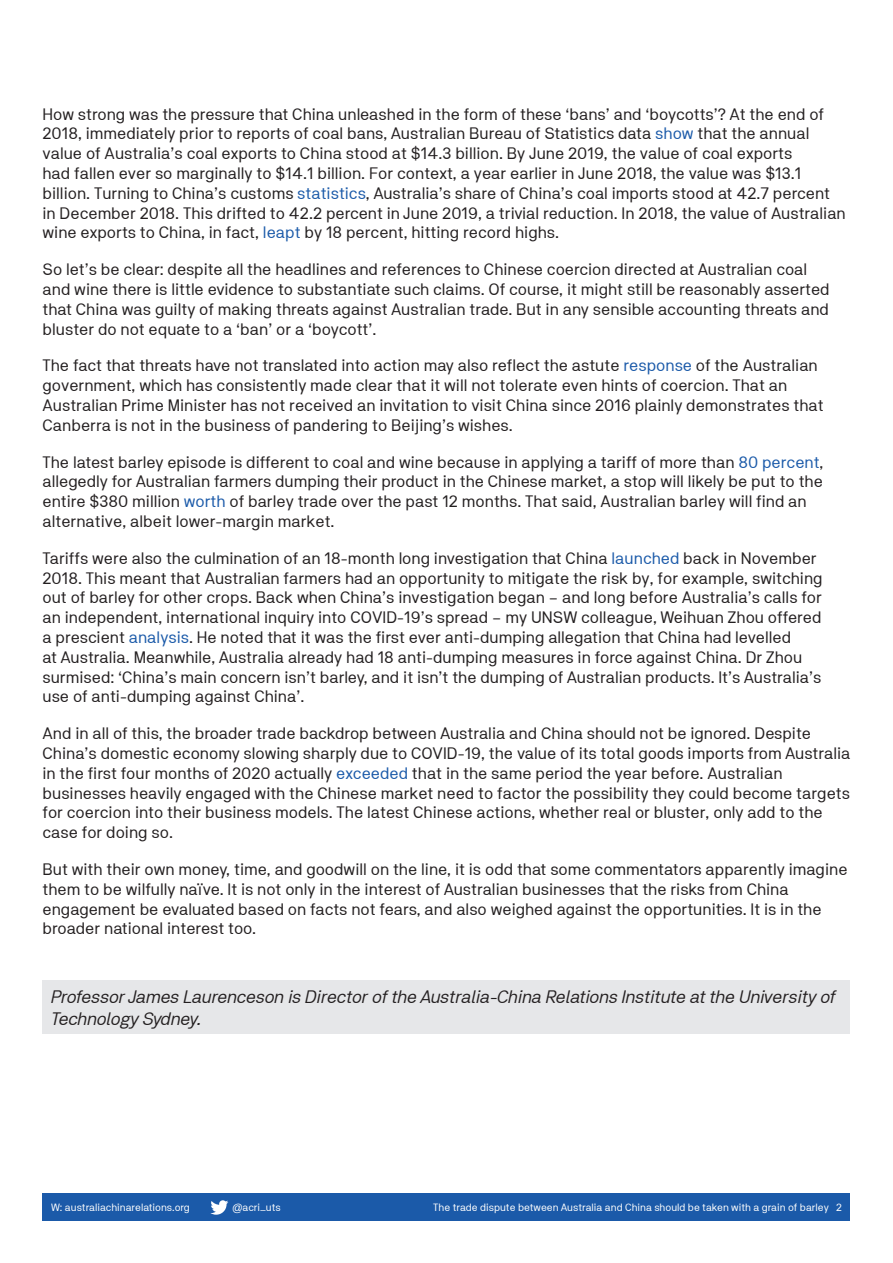
<style>
.page{position:relative;width:893px;height:1263px;background:#fff}
.page>*{position:absolute;margin:0;border:0;box-sizing:border-box;transform-origin:0 0}
.Author_bios{font:italic 18px/21.6px "NB Akademie Std";color:#231f20}
.Body_Copy{font:16.5px/19.8px "NB Akademie Std";color:#231f20}
.t1{font:10.5px "NB Akademie Std";color:#fff}
.s1{color:#1b5aa9}
</style>
<div class="page">
<div style="left:43px;top:1193px;width:807px;height:27px;background:#1b5aa9"></div>
<svg style="left:210px;top:1200px;width:18px;height:15px"></svg>
<div style="left:43px;top:980px;width:807px;height:53px;background:#e6e7e9"></div>
<p class="Body_Copy" style="left:43px;top:104px;width:805px">How strong was the pressure that China unleashed in the form of these ‘bans’ and ‘boycotts’? At the end of 2018, immediately prior to reports of coal bans, Australian Bureau of Statistics data <span class="s1">show</span> that the annual value of Australia’s coal exports to China stood at $14.3 billion. By June 2019, the value of coal exports<br>had fallen ever so marginally to $14.1 billion. For context, a year earlier in June 2018, the value was $13.1 billion. Turning to China’s customs <span class="s1">statistics</span>, Australia’s share of China’s coal imports stood at 42.7 percent in December 2018. This drifted to 42.2 percent in June 2019, a trivial reduction. In 2018, the value of Australian wine exports to China, in fact, <span class="s1">leapt</span> by 18 percent, hitting record highs.</p>
<p class="Body_Copy" style="left:43px;top:259px;width:789px">So let’s be clear: despite all the headlines and references to Chinese coercion directed at Australian coal and wine there is little evidence to substantiate such claims. Of course, it might still be reasonably asserted that China was guilty of making threats against Australian trade. But in any sensible accounting threats and bluster do not equate to a ‘ban’ or a ‘boycott’.</p>
<p class="Body_Copy" style="left:43px;top:355px;width:783px">The fact that threats have not translated into action may also reflect the astute <span class="s1">response</span> of the Australian government, which has consistently made clear that it will not tolerate even hints of coercion. That an Australian Prime Minister has not received an invitation to visit China since 2016 plainly demonstrates that Canberra is not in the business of pandering to Beijing’s wishes.</p>
<p class="Body_Copy" style="left:43px;top:452px;width:782px">The latest barley episode is different to coal and wine because in applying a tariff of more than <span class="s1">80 percent</span>, allegedly for Australian farmers dumping their product in the Chinese market, a stop will likely be put to the entire $380 million <span class="s1">worth</span> of barley trade over the past 12 months. That said, Australian barley will find an alternative, albeit lower-margin market.</p>
<p class="Body_Copy" style="left:43px;top:548px;width:782px">Tariffs were also the culmination of an 18-month long investigation that China <span class="s1">launched</span> back in November 2018. This meant that Australian farmers had an opportunity to mitigate the risk by, for example, switching out of barley for other crops. Back when China’s investigation began – and long before Australia’s calls for an independent, international inquiry into COVID-19’s spread – my UNSW colleague, Weihuan Zhou offered a prescient <span class="s1">analysis</span>. He noted that it was the first ever anti-dumping allegation that China had levelled<br>at Australia. Meanwhile, Australia already had 18 anti-dumping measures in force against China. Dr Zhou surmised: ‘China’s main concern isn’t barley, and it isn’t the dumping of Australian products. It’s Australia’s use of anti-dumping against China’.</p>
<p class="Body_Copy" style="left:43px;top:723px;width:809px">And in all of this, the broader trade backdrop between Australia and China should not be ignored. Despite China’s domestic economy slowing sharply due to COVID-19, the value of its total goods imports from Australia in the first four months of 2020 actually <span class="s1">exceeded</span> that in the same period the year before. Australian businesses heavily engaged with the Chinese market need to factor the possibility they could become targets for coercion into their business models. The latest Chinese actions, whether real or bluster, only add to the case for doing so.</p>
<p class="Body_Copy" style="left:43px;top:859px;width:806px">But with their own money, time, and goodwill on the line, it is odd that some commentators apparently imagine them to be wilfully naïve. It is not only in the interest of Australian businesses that the risks from China engagement be evaluated based on facts not fears, and also weighed against the opportunities. It is in the broader national interest too.</p>
<p class="Author_bios" style="left:51px;top:986px;width:786px">Professor James Laurenceson is Director of the Australia-China Relations Institute at the University of<br>Technology Sydney.</p>
<p class="t1" style="left:51px;top:1201px;width:140px">W: australiachinarelations.org</p>
<p class="t1" style="left:233px;top:1201px;width:50px">@acri_uts</p>
<p class="t1" style="left:433px;top:1201px;width:410px">The trade dispute between Australia and China should be taken with a grain of barley 2</p>
</div>
